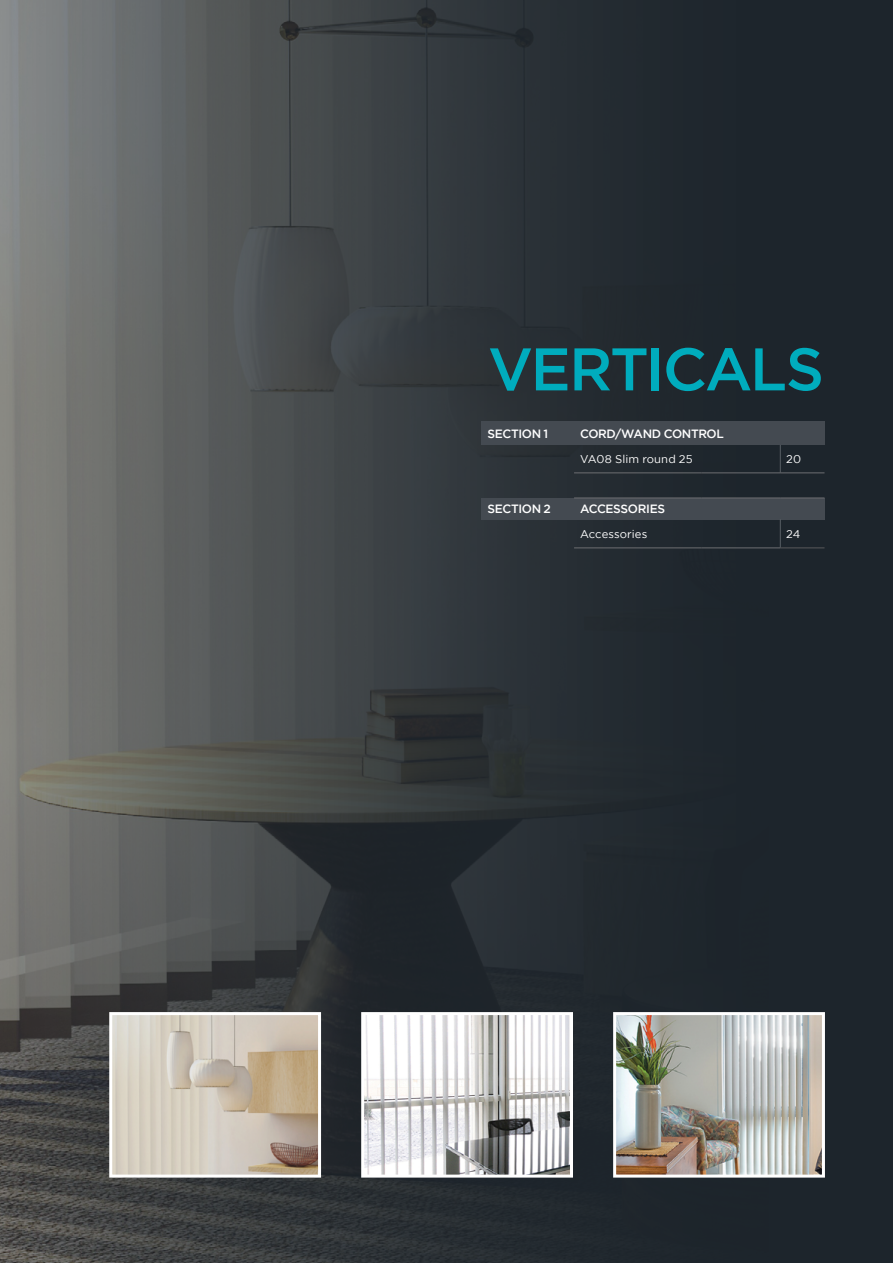
<style>
.page{position:relative;width:893px;height:1263px;background:#1d252c}
.page>*{position:absolute;margin:0;border:0;box-sizing:border-box;transform-origin:0 0}
.t1{font:500 60px "Gotham";letter-spacing:-.04em;color:#00acbd}
.t2{font:500 12px "Gotham";letter-spacing:-.03em;color:#fff}
.t3{font:11.25px "Gotham";letter-spacing:.01em;color:#fefefe}
</style>
<div class="page">
<img style="left:0;top:0;width:825px;height:1263px">
<img style="left:617px;top:1016px;width:204px;height:157px">
<div style="left:613px;top:1012px;width:212px;height:165px;border:3px solid #fff"></div>
<img style="left:365px;top:1016px;width:204px;height:157px">
<div style="left:361px;top:1012px;width:212px;height:165px;border:3px solid #fff"></div>
<img style="left:113px;top:1016px;width:204px;height:157px">
<div style="left:109px;top:1012px;width:212px;height:165px;border:3px solid #fff"></div>
<div style="left:481px;top:422px;width:93px;height:23px;background:#444a51"></div>
<div style="left:574px;top:422px;width:250px;height:23px;background:#444a51"></div>
<div style="left:481px;top:498px;width:93px;height:21px;background:#444a51"></div>
<div style="left:574px;top:498px;width:250px;height:21px;background:#444a51"></div>
<svg style="left:780px;top:519px;width:1px;height:29px"></svg>
<svg style="left:780px;top:445px;width:1px;height:28px"></svg>
<hr style="left:574px;top:548px;width:128px;height:1px;background:#6d6e71">
<hr style="left:702px;top:548px;width:78px;height:1px;background:#6d6e71">
<hr style="left:780px;top:548px;width:44px;height:1px;background:#58595b">
<hr style="left:574px;top:473px;width:128px;height:1px;background:#6d6e71">
<hr style="left:702px;top:473px;width:78px;height:1px;background:#6d6e71">
<hr style="left:780px;top:473px;width:44px;height:1px;background:#6d6e71">
<hr style="left:574px;top:498px;width:128px;height:1px;background:#6d6e71">
<hr style="left:702px;top:498px;width:78px;height:1px;background:#6d6e71">
<hr style="left:780px;top:498px;width:44px;height:1px;background:#6d6e71">
<h1 class="t1" style="left:488px;top:335px;width:338px">VERTICALS</h1>
<p class="t2" style="left:487px;top:427px;width:62px">SECTION 1</p>
<p class="t2" style="left:580px;top:427px;width:145px">CORD/WAND CONTROL</p>
<p class="t3" style="left:580px;top:453px;width:114px">VA08 Slim round 25</p>
<p class="t3" style="left:786px;top:453px;width:16px">20</p>
<p class="t2" style="left:487px;top:502px;width:65px">SECTION 2</p>
<p class="t2" style="left:580px;top:502px;width:87px">ACCESSORIES</p>
<p class="t3" style="left:580px;top:527px;width:69px">Accessories</p>
<p class="t3" style="left:786px;top:527px;width:16px">24</p>
</div>
